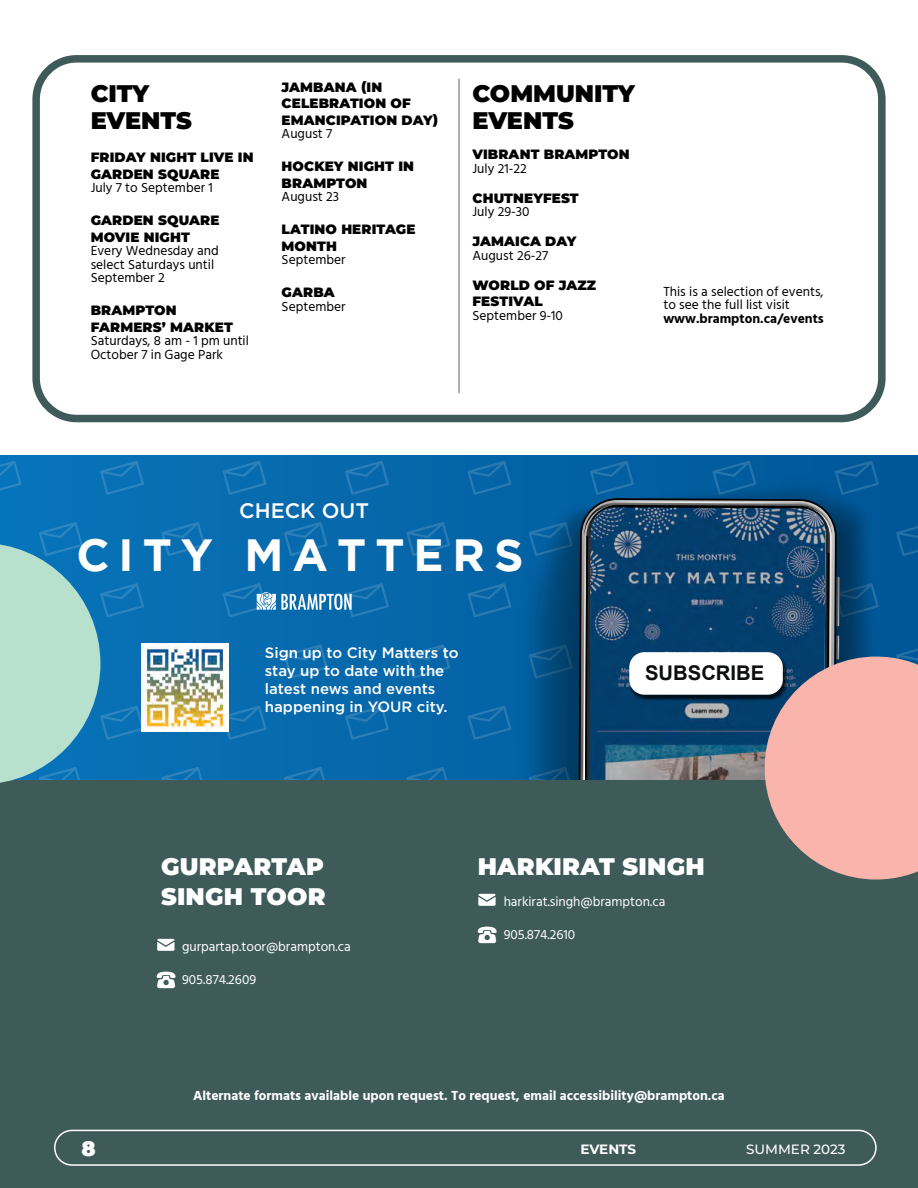
<style>
.page{position:relative;width:918px;height:1188px;background:#fff}
.page>*{position:absolute;margin:0;border:0;box-sizing:border-box;transform-origin:0 0}
.t1{font:700 45px "Gotham";letter-spacing:.2em;color:#fff}
.Sub_Heading_White{font:900 24px "Montserrat";letter-spacing:.01em;color:#fff}
.Sub_Heading_Black{font:900 24px/27px "Montserrat";color:#000}
.t2{font:500 21px "Gotham";color:#fff}
.t3{font:900 21px "Montserrat";color:#fff}
.t4{font:700 20.25px "Arial";color:#0d0e0e}
.t5{font:500 15px/18px "Gotham";color:#fff}
.Event_Title{font:900 13.5px/16.5px "Montserrat";letter-spacing:.01em;color:#000}
.Events_body{font:13.5px/13.5px "Hind";color:#000}
.Bodycopy_White{font:700 13.5px "Hind";color:#fff}
.Bodycopy_White-2{font:13.5px "Hind";color:#fff}
.BodyCopy{font:13.5px/13.5px "Hind";color:#000}
.BodyCopy-2{font:700 13.5px "Hind";color:#000}
.t6{font:500 13.5px "Montserrat";color:#fff}
.t7{font:700 13.5px "Montserrat";letter-spacing:-.005em;color:#fff}
</style>
<div class="page">
<div style="left:0;top:777px;width:918px;height:411px;background:#3e5b59"></div>
<div style="left:54px;top:1130px;width:823px;height:36px;border:2px solid #fff;border-radius:17px"></div>
<svg style="left:0;top:456px;width:918px;height:324px;background:#0664a4"></svg>
<svg style="left:835px;top:461px;width:44px;height:12px"></svg>
<svg style="left:712px;top:461px;width:44px;height:12px"></svg>
<svg style="left:590px;top:461px;width:44px;height:12px"></svg>
<svg style="left:468px;top:461px;width:43px;height:34px"></svg>
<svg style="left:468px;top:583px;width:43px;height:34px"></svg>
<svg style="left:468px;top:706px;width:43px;height:34px"></svg>
<svg style="left:345px;top:461px;width:44px;height:34px"></svg>
<svg style="left:406px;top:522px;width:44px;height:34px"></svg>
<svg style="left:406px;top:767px;width:41px;height:13px"></svg>
<svg style="left:406px;top:644px;width:44px;height:35px;background:#0d6aaa"></svg>
<svg style="left:345px;top:706px;width:44px;height:34px"></svg>
<svg style="left:223px;top:461px;width:44px;height:34px"></svg>
<svg style="left:284px;top:522px;width:44px;height:34px"></svg>
<svg style="left:284px;top:767px;width:41px;height:13px"></svg>
<svg style="left:284px;top:644px;width:44px;height:35px;background:#0f6eaf"></svg>
<svg style="left:223px;top:706px;width:44px;height:34px"></svg>
<svg style="left:100px;top:461px;width:44px;height:34px"></svg>
<svg style="left:161px;top:522px;width:44px;height:34px"></svg>
<svg style="left:161px;top:767px;width:42px;height:13px"></svg>
<svg style="left:0;top:461px;width:22px;height:34px"></svg>
<img style="left:144px;top:643px;width:85px;height:88px">
<svg style="left:223px;top:583px;width:166px;height:34px;background:#2d80b9"></svg>
<svg style="left:583px;top:501px;width:335px;height:379px"></svg>
<svg style="left:0;top:522px;width:144px;height:261px;background:#61a9c0"></svg>
<svg style="left:157px;top:939px;width:18px;height:12px"></svg>
<svg style="left:478px;top:894px;width:18px;height:12px"></svg>
<svg style="left:157px;top:972px;width:19px;height:16px"></svg>
<svg style="left:478px;top:927px;width:19px;height:16px"></svg>
<div style="left:32px;top:55px;width:854px;height:367px;border:8px solid #3e5b59;border-radius:40px"></div>
<hr style="left:459px;top:79px;width:1px;height:314px;background:#000">
<h5 class="Sub_Heading_Black" style="left:91px;top:79px;width:103px">CITY<br>EVENTS</h5>
<h3 class="Event_Title" style="left:91px;top:148px;width:164px">FRIDAY NIGHT LIVE IN<br>GARDEN SQUARE</h3>
<p class="Events_body" style="left:91px;top:182px;width:124px">July 7 to September 1</p>
<h3 class="Event_Title" style="left:91px;top:211px;width:130px">GARDEN SQUARE<br>MOVIE NIGHT</h3>
<p class="Events_body" style="left:91px;top:245px;width:130px">Every Wednesday and select Saturdays until</p>
<p class="Events_body" style="left:91px;top:272px;width:75px">September 2</p>
<h3 class="Event_Title" style="left:91px;top:301px;width:87px">BRAMPTON</h3>
<h3 class="Event_Title" style="left:91px;top:318px;width:144px">FARMERS’ MARKET</h3>
<p class="Events_body" style="left:91px;top:335px;width:160px">Saturdays, 8 am - 1 pm until<br>October 7 in Gage Park</p>
<h3 class="Event_Title" style="left:282px;top:78px;width:102px">JAMBANA (IN</h3>
<h3 class="Event_Title" style="left:282px;top:95px;width:158px">CELEBRATION OF<br>EMANCIPATION DAY)</h3>
<p class="Events_body" style="left:282px;top:128px;width:52px">August 7</p>
<h3 class="Event_Title" style="left:282px;top:158px;width:134px">HOCKEY NIGHT IN<br>BRAMPTON</h3>
<p class="Events_body" style="left:282px;top:191px;width:59px">August 23</p>
<h3 class="Event_Title" style="left:282px;top:221px;width:135px">LATINO HERITAGE<br>MONTH</h3>
<p class="Events_body" style="left:282px;top:254px;width:65px">September</p>
<h3 class="Event_Title" style="left:282px;top:284px;width:55px">GARBA</h3>
<p class="Events_body" style="left:282px;top:300px;width:65px">September</p>
<h5 class="Sub_Heading_Black" style="left:472px;top:79px;width:164px">COMMUNITY<br>EVENTS</h5>
<h3 class="Event_Title" style="left:472px;top:145px;width:159px">VIBRANT BRAMPTON</h3>
<p class="Events_body" style="left:472px;top:162px;width:56px">July 21-22</p>
<h3 class="Event_Title" style="left:472px;top:189px;width:108px">CHUTNEYFEST</h3>
<p class="Events_body" style="left:472px;top:206px;width:59px">July 29-30</p>
<h3 class="Event_Title" style="left:472px;top:232px;width:105px">JAMAICA DAY</h3>
<p class="Events_body" style="left:472px;top:249px;width:77px">August 26-27</p>
<h3 class="Event_Title" style="left:472px;top:276px;width:125px">WORLD OF JAZZ</h3>
<h3 class="Event_Title" style="left:472px;top:292px;width:72px">FESTIVAL</h3>
<p class="Events_body" style="left:472px;top:309px;width:92px">September 9-10</p>
<p class="BodyCopy" style="left:663px;top:285px;width:162px">This is a selection of events, to see the full list visit</p>
<p class="BodyCopy-2" style="left:663px;top:310px;width:162px">www.brampton.ca/events</p>
<p class="t2" style="left:239px;top:499px;width:131px">CHECK OUT</p>
<p class="t1" style="left:76px;top:529px;width:448px">CITY MATTERS</p>
<p class="t5" style="left:265px;top:644px;width:195px">Sign up to City Matters to stay up to date with the latest news and events happening in YOUR city.</p>
<p class="t4" style="left:645px;top:660px;width:121px">SUBSCRIBE</p>
<h4 class="Sub_Heading_White" style="left:161px;top:848px;width:164px">GURPARTAP</h4>
<h4 class="Sub_Heading_White" style="left:161px;top:878px;width:166px">SINGH TOOR</h4>
<p class="Bodycopy_White-2" style="left:182px;top:937px;width:170px">gurpartap.toor@brampton.ca</p>
<p class="Bodycopy_White-2" style="left:182px;top:970px;width:76px">905.874.2609</p>
<h4 class="Sub_Heading_White" style="left:478px;top:848px;width:228px">HARKIRAT SINGH</h4>
<p class="Bodycopy_White-2" style="left:504px;top:892px;width:163px">harkirat.singh@brampton.ca</p>
<p class="Bodycopy_White-2" style="left:504px;top:925px;width:73px">905.874.2610</p>
<p class="Bodycopy_White" style="left:193px;top:1088px;width:533px">Alternate formats available upon request. To request, email accessibility@brampton.ca</p>
<h3 class="t3" style="left:74px;top:1132px;width:24px">88</h3>
<p class="t7" style="left:580px;top:1139px;width:57px">EVENTS</p>
<p class="t6" style="left:746px;top:1139px;width:101px">SUMMER 2023</p>
</div>
